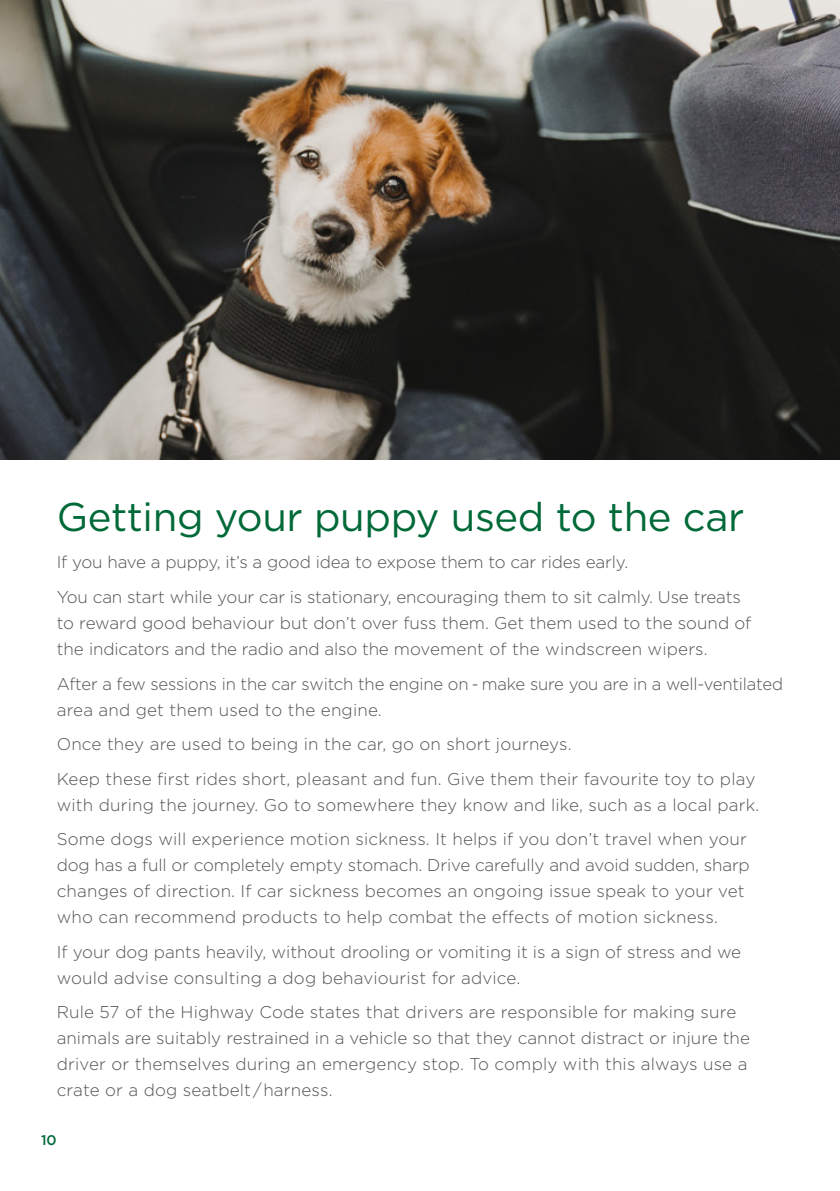
<style>
.page{position:relative;width:840px;height:1191px;background:#fff}
.page>*{position:absolute;margin:0;border:0;box-sizing:border-box;transform-origin:0 0}
.t1{font:40px "Gotham";letter-spacing:-.01em;color:#006938}
.t2{font:300 17px/26px "Gotham";color:#545352}
.t3{font:500 14px "Gotham";color:#006938}
</style>
<div class="page">
<img style="left:0;top:0;width:839px;height:459px">
<h1 class="t1" style="left:57px;top:491px;width:688px">Getting your puppy used to the car</h1>
<p class="t2" style="left:57px;top:544px;width:685px;line-height:34.6px">If you have a puppy, it’s a good idea to expose them to car rides early.<br>You can start while your car is stationary, encouraging them to sit calmly. Use treats</p>
<p class="t2" style="left:57px;top:609px;width:695px">to reward good behaviour but don’t over fuss them. Get them used to the sound of the indicators and the radio and also the movement of the windscreen wipers.</p>
<p class="t2" style="left:57px;top:670px;width:727px">After a few sessions in the car switch the engine on - make sure you are in a well-ventilated area and get them used to the engine.</p>
<p class="t2" style="left:57px;top:726px;width:699px;line-height:34.6px">Once they are used to being in the car, go on short journeys.<br>Keep these first rides short, pleasant and fun. Give them their favourite toy to play</p>
<p class="t2" style="left:57px;top:786px;width:703px;line-height:34.6px">with during the journey. Go to somewhere they know and like, such as a local park.<br>Some dogs will experience motion sickness. It helps if you don’t travel when your</p>
<p class="t2" style="left:57px;top:851px;width:694px">dog has a full or completely empty stomach. Drive carefully and avoid sudden, sharp changes of direction. If car sickness becomes an ongoing issue speak to your vet who can recommend products to help combat the effects of motion sickness.</p>
<p class="t2" style="left:57px;top:938px;width:685px">If your dog pants heavily, without drooling or vomiting it is a sign of stress and we would advise consulting a dog behaviourist for advice.</p>
<p class="t2" style="left:57px;top:998px;width:694px">Rule 57 of the Highway Code states that drivers are responsible for making sure animals are suitably restrained in a vehicle so that they cannot distract or injure the driver or themselves during an emergency stop. To comply with this always use a crate or a dog seatbelt/harness.</p>
<p class="t3" style="left:41px;top:1131px;width:17px">10</p>
</div>
